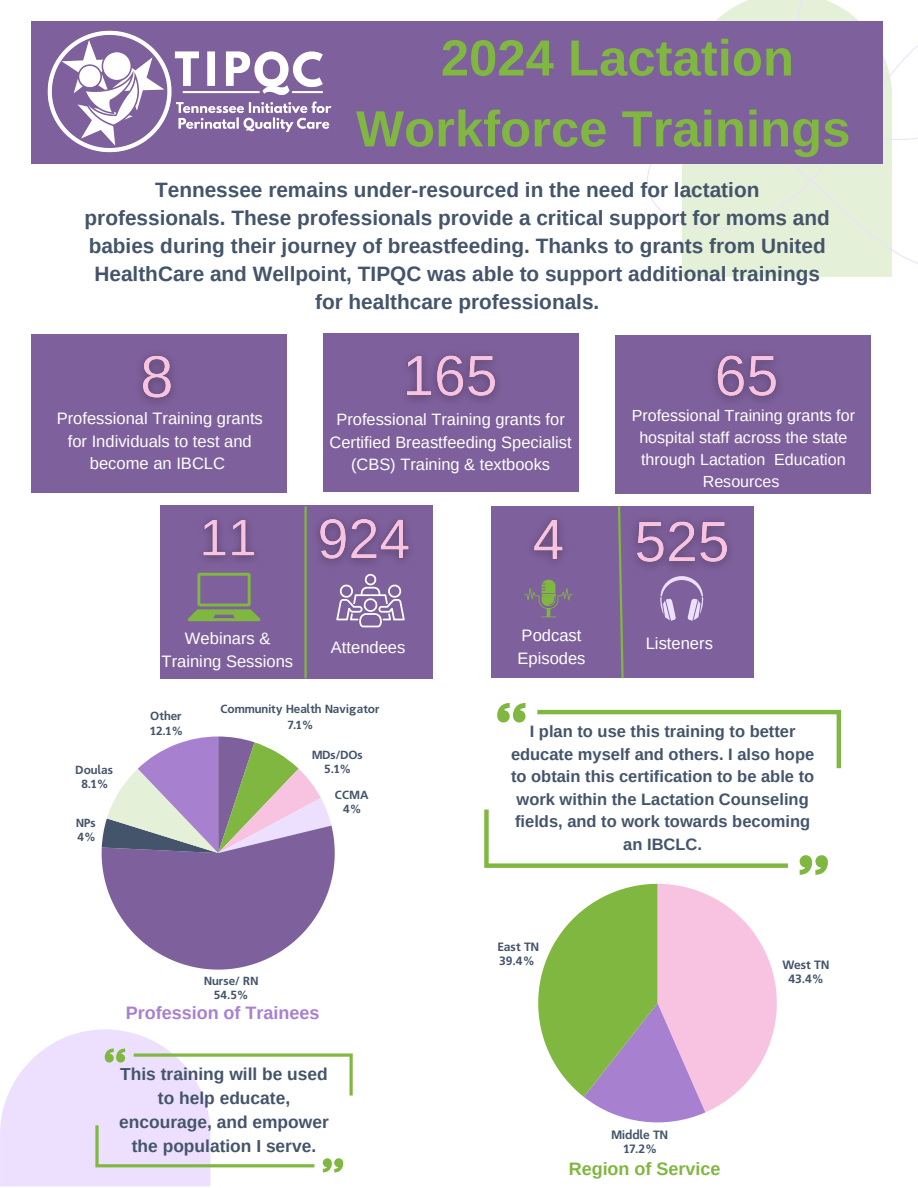
<style>
.page{position:relative;width:918px;height:1188px;background:#fff}
.page>*{position:absolute;margin:0;border:0;box-sizing:border-box;transform-origin:0 0}
.t1{font:700 50.85px/70.8px "Arimo";color:#80b740;text-align:center}
.t2{font:700 20.85px/28.2px "Arimo";color:#44546a;text-align:center}
.t3{font:700 18px "Arimo";color:#a880d0}
.t4{font:700 18px "Arimo";color:#80b740}
.t5{font:700 17.4px/23.9px "Arimo";color:#44546a;text-align:center}
.t6{font:16.5px/22.5px "Arimo";color:#fff;text-align:center}
.t7{font:700 16.5px/22.5px "Arimo";color:#44546a;text-align:center}
.t8{font:16.05px/22px "Arimo";color:#fff;text-align:center}
.t9{font:700 12.15px/14.2px "Crave Sans";color:#44546a;text-align:center}
.t10{font:700 11.85px/14.1px "Crave Sans";color:#44546a;text-align:center}
</style>
<div class="page">
<svg style="left:645px;top:0;width:273px;height:277px;fill:#e4f0d7"></svg>
<svg style="left:102px;top:737px;width:233px;height:233px"></svg>
<svg style="left:538px;top:884px;width:239px;height:238px"></svg>
<div style="left:31px;top:21px;width:852px;height:142px;background:#7e609c"></div>
<img style="left:47px;top:30px;width:285px;height:123px">
<svg style="left:0;top:1029px;width:353px;height:157px"></svg>
<div style="left:31px;top:334px;width:255px;height:159px;background:#7e609c"></div>
<div style="left:323px;top:333px;width:255px;height:159px;background:#7e609c"></div>
<div style="left:616px;top:335px;width:255px;height:159px;background:#7e609c"></div>
<div style="left:160px;top:505px;width:272px;height:173px;background:#7e609c"></div>
<div style="left:491px;top:506px;width:263px;height:172px;background:#7e609c"></div>
<svg style="left:618px;top:506px;width:6px;height:173px"></svg>
<svg style="left:537px;top:710px;width:304px;height:58px"></svg>
<svg style="left:484px;top:810px;width:304px;height:58px"></svg>
<svg style="left:497px;top:703px;width:29px;height:20px"></svg>
<svg style="left:800px;top:855px;width:28px;height:20px"></svg>
<svg style="left:524px;top:580px;width:48px;height:37px"></svg>
<svg style="left:660px;top:580px;width:43px;height:41px"></svg>
<img style="left:317px;top:518px;width:92px;height:56px">
<img style="left:203px;top:519px;width:52px;height:41px">
<hr style="left:304px;top:506px;width:3px;height:172px;background:#80b740">
<svg style="left:336px;top:574px;width:69px;height:53px"></svg>
<svg style="left:188px;top:573px;width:72px;height:48px"></svg>
<img style="left:140px;top:355px;width:34px;height:47px">
<img style="left:406px;top:355px;width:92px;height:46px">
<img style="left:714px;top:355px;width:65px;height:46px">
<img style="left:533px;top:519px;width:30px;height:42px">
<img style="left:621px;top:507px;width:109px;height:73px">
<p class="t1" style="left:356px;top:22px;width:496px">2024 Lactation<br>Workforce Trainings</p>
<p class="t2" style="left:85px;top:175px;width:747px">Tennessee remains under-resourced in the need for lactation professionals. These professionals provide a critical support for moms and babies during their journey of breastfeeding. Thanks to grants from United HealthCare and Wellpoint, TIPQC was able to support additional trainings for healthcare professionals.</p>
<p class="t6" style="left:57px;top:407px;width:208px">Professional Training grants for Individuals to test and become an IBCLC</p>
<p class="t6" style="left:330px;top:408px;width:244px">Professional Training grants for<br>Certified Breastfeeding Specialist (CBS) Training &amp; textbooks</p>
<p class="t8" style="left:632px;top:404px;width:225px">Professional Training grants for hospital staff across the state through Lactation Education<br>Resources</p>
<p class="t10" style="left:76px;top:762px;width:39px">Doulas<br>8.1%</p>
<p class="t10" style="left:76px;top:815px;width:21px;text-align:left">NPs<br>4%</p>
<p class="t6" style="left:162px;top:627px;width:133px">Webinars &amp;<br>Training Sessions</p>
<p class="t6" style="left:331px;top:636px;width:76px">Attendees</p>
<p class="t10" style="left:150px;top:709px;width:35px;text-align:left">Other<br>12.1%</p>
<p class="t10" style="left:220px;top:700px;width:161px;line-height:16.5px">Community Health Navigator<br>7.1%</p>
<p class="t10" style="left:312px;top:747px;width:52px">MDs/DOs<br>5.1%</p>
<p class="t10" style="left:335px;top:787px;width:35px">CCMA<br>4%</p>
<p class="t10" style="left:204px;top:973px;width:56px">Nurse/ RN<br>54.5%</p>
<p class="t3" style="left:126px;top:1003px;width:195px">Profession of Trainees</p>
<p class="t5" style="left:119px;top:1062px;width:211px">This training will be used to help educate, encourage, and empower the population I serve.</p>
<p class="t6" style="left:517px;top:624px;width:70px;text-align:left">Podcast<br>Episodes</p>
<p class="t6" style="left:646px;top:632px;width:69px">Listeners</p>
<p class="t7" style="left:511px;top:720px;width:305px">I plan to use this training to better educate myself and others. I also hope to obtain this certification to be able to work within the Lactation Counseling fields, and to work towards becoming an IBCLC.</p>
<p class="t9" style="left:498px;top:939px;width:43px;text-align:left">East TN<br>39.4%</p>
<p class="t9" style="left:612px;top:1127px;width:58px">Middle TN<br>17.2%</p>
<p class="t4" style="left:569px;top:1159px;width:153px">Region of Service</p>
<p class="t9" style="left:782px;top:957px;width:48px">West TN<br>43.4%</p>
</div>
